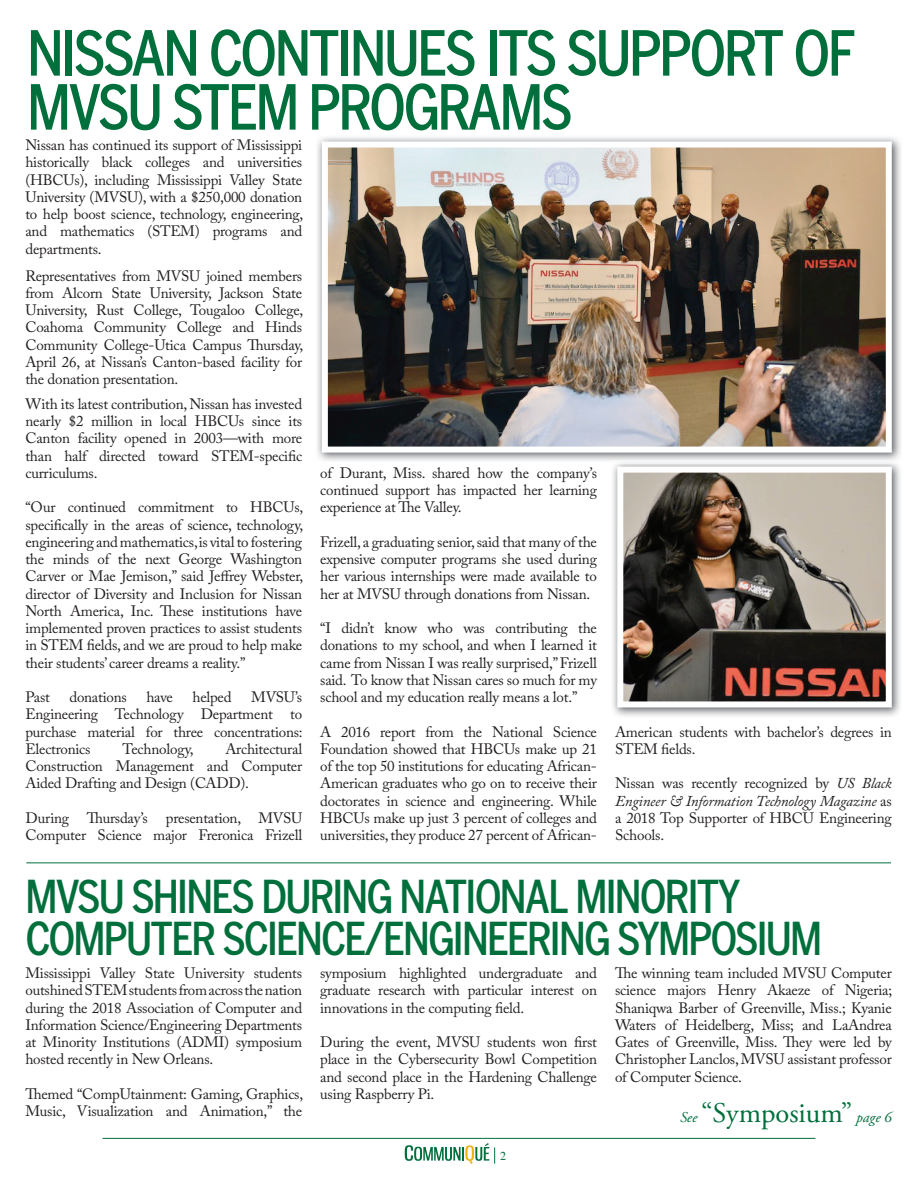
<style>
.page{position:relative;width:918px;height:1188px;background:#fff}
.page>*{position:absolute;margin:0;border:0;box-sizing:border-box;transform-origin:0 0}
.t1{font:61.5px/54px "Benton Got Cn Med";letter-spacing:-.04em;color:#006f3c}
.t2{font:45px/42px "Benton Got Cn Med";letter-spacing:-.04em;color:#006f3c}
.t3{font:28.5px "Adobe Garamond Pro";color:#006f3c}
.t4{font:15px/17.2px "Adobe Caslon Pro";letter-spacing:-.015em;color:#231f20;text-align:justify}
.t5{font:12px "Times";color:#006f3c}
.s1{font-style:italic}
.s2{font-style:italic;font-size:15px}
</style>
<div class="page">
<svg style="left:405px;top:1143px;width:90px;height:21px"></svg>
<hr style="left:103px;top:1138px;width:712px;height:1px;background:#006f3c">
<hr style="left:26px;top:863px;width:865px;height:1px;background:#006f3c">
<img style="left:317px;top:137px;width:584px;height:324px">
<img style="left:329px;top:149px;width:556px;height:297px">
<div style="left:322px;top:142px;width:570px;height:311px;border:6px solid #fff"></div>
<img style="left:611px;top:460px;width:290px;height:256px">
<img style="left:624px;top:474px;width:261px;height:226px">
<div style="left:617px;top:467px;width:275px;height:240px;border:6px solid #fff"></div>
<h1 class="t1" style="left:27px;top:25px;width:830px">NISSAN CONTINUES ITS SUPPORT OF<br>MVSU STEM PROGRAMS</h1>
<p class="t4" style="left:25px;top:136px;width:279px">Nissan has continued its support of Mississippi historically black colleges and universities (HBCUs), including Mississippi Valley State University (MVSU), with a $250,000 donation to help boost science, technology, engineering, and mathematics (STEM) programs and departments.</p>
<p class="t4" style="left:25px;top:267px;width:279px">Representatives from MVSU joined members from Alcorn State University, Jackson State University, Rust College, Tougaloo College, Coahoma Community College and Hinds Community College-Utica Campus Thursday, April 26, at Nissan’s Canton-based facility for the donation presentation.</p>
<p class="t4" style="left:25px;top:395px;width:278px">With its latest contribution, Nissan has invested nearly $2 million in local HBCUs since its Canton facility opened in 2003—with more than half directed toward STEM-specific curriculums.</p>
<p class="t4" style="left:25px;top:498px;width:279px">“Our continued commitment to HBCUs, specifically in the areas of science, technology, engineering and mathematics, is vital to fostering the minds of the next George Washington Carver or Mae Jemison,” said Jeffrey Webster, director of Diversity and Inclusion for Nissan North America, Inc. These institutions have implemented proven practices to assist students in STEM fields, and we are proud to help make their students’ career dreams a reality.”</p>
<p class="t4" style="left:25px;top:688px;width:26px">Past</p>
<p class="t4" style="left:69px;top:688px;width:59px">donations</p>
<p class="t4" style="left:146px;top:688px;width:28px">have</p>
<p class="t4" style="left:193px;top:688px;width:41px">helped</p>
<p class="t4" style="left:25px;top:688px;width:279px;text-indent:226px">MVSU’s Engineering Technology Department to purchase material for three concentrations:<br>Electronics</p>
<p class="t4" style="left:123px;top:740px;width:73px">Technology,</p>
<p class="t4" style="left:25px;top:740px;width:278px;text-indent:200px">Architectural Construction Management and Computer Aided Drafting and Design (CADD).</p>
<p class="t4" style="left:25px;top:809px;width:278px">During Thursday’s presentation, MVSU<br>Computer Science major Freronica Frizell</p>
<p class="t4" style="left:320px;top:464px;width:278px">of Durant, Miss. shared how the company’s continued support has impacted her learning experience at The Valley.</p>
<p class="t4" style="left:320px;top:533px;width:278px">Frizell, a graduating senior, said that many of the expensive computer programs she used during her various internships were made available to her at MVSU through donations from Nissan.</p>
<p class="t4" style="left:320px;top:619px;width:278px">“I didn’t know who was contributing the donations to my school, and when I learned it came from Nissan I was really surprised,” Frizell said. To know that Nissan cares so much for my school and my education really means a lot.”</p>
<p class="t4" style="left:320px;top:723px;width:278px">A 2016 report from the National Science Foundation showed that HBCUs make up 21 of the top 50 institutions for educating African-American graduates who go on to receive their doctorates in science and engineering. While HBCUs make up just 3 percent of colleges and universities, they produce 27 percent of African-</p>
<p class="t4" style="left:615px;top:723px;width:278px">American students with bachelor’s degrees in<br>STEM fields.</p>
<p class="t4" style="left:615px;top:774px;width:278px">Nissan was recently recognized by <span class="s1">US Black Engineer &amp; Information Technology Magazine</span> as a 2018 Top Supporter of HBCU Engineering Schools.</p>
<h2 class="t2" style="left:25px;top:875px;width:798px">MVSU SHINES DURING NATIONAL MINORITY<br>COMPUTER SCIENCE/ENGINEERING SYMPOSIUM</h2>
<p class="t4" style="left:25px;top:964px;width:278px">Mississippi Valley State University students outshined STEM students from across the nation during the 2018 Association of Computer and Information Science/Engineering Departments at Minority Institutions (ADMI) symposium hosted recently in New Orleans.</p>
<p class="t4" style="left:25px;top:1085px;width:279px">Themed “CompUtainment: Gaming, Graphics,<br>Music, Visualization and Animation,” the</p>
<p class="t4" style="left:615px;top:964px;width:279px">The winning team included MVSU Computer science majors Henry Akaeze of Nigeria; Shaniqwa Barber of Greenville, Miss.; Kyanie Waters of Heidelberg, Miss; and LaAndrea Gates of Greenville, Miss. They were led by Christopher Lanclos, MVSU assistant professor of Computer Science.</p>
<p class="t4" style="left:320px;top:964px;width:278px">symposium highlighted undergraduate and graduate research with particular interest on innovations in the computing field.</p>
<p class="t4" style="left:320px;top:1033px;width:278px">During the event, MVSU students won first place in the Cybersecurity Bowl Competition and second place in the Hardening Challenge using Raspberry Pi.</p>
<h3 class="t3" style="left:680px;top:1096px;width:213px"><span class="s2">See</span> “Symposium” <span class="s2">page 6</span></h3>
<p class="t5" style="left:500px;top:1145px;width:7px">2</p>
</div>
